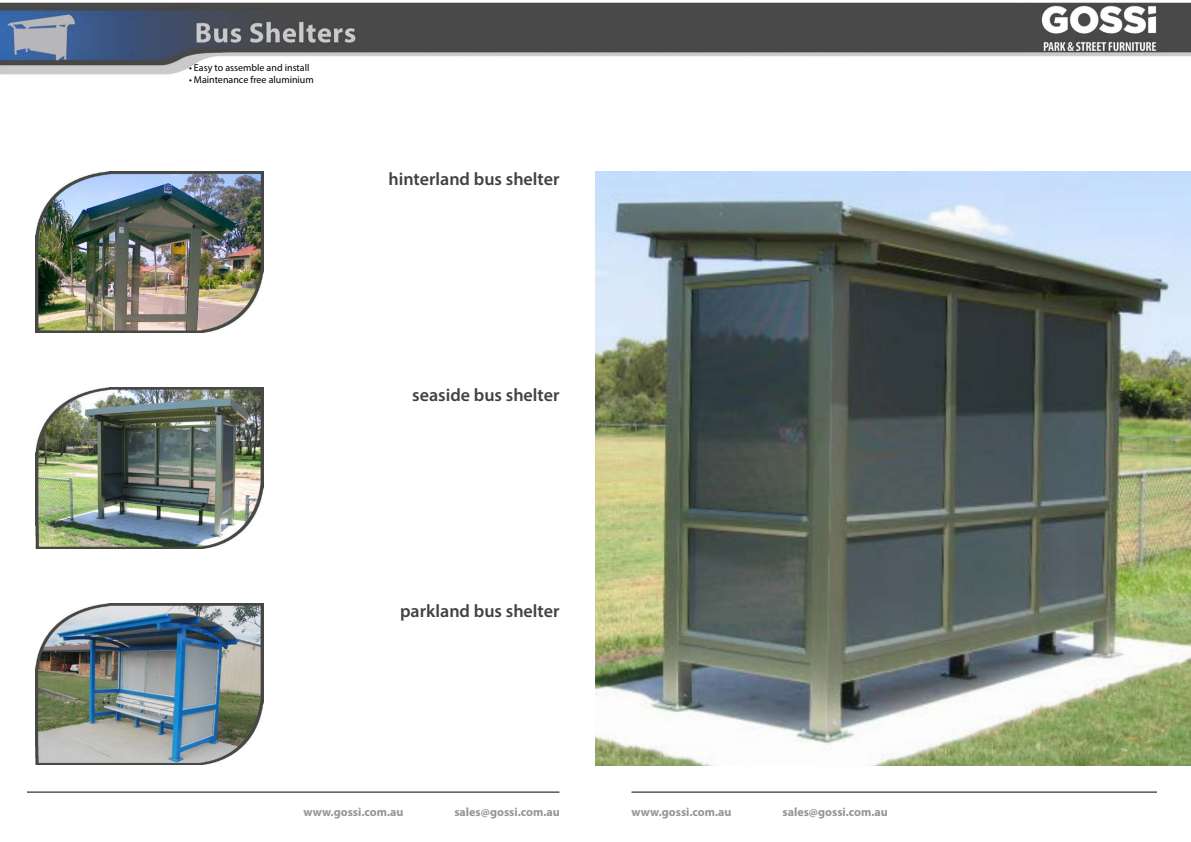
<style>
.page{position:relative;width:1191px;height:842px;background:#fff}
.page>*{position:absolute;margin:0;border:0;box-sizing:border-box;transform-origin:0 0}
.t1{font:600 18px "Myriad Pro";color:#414042}
.t2{font:700 12px "Myriad Pro";color:#939598}
.t3{font:10px "Myriad Pro";color:#000}
</style>
<div class="page">
<hr style="left:631px;top:792px;width:526px;height:1px;background:#000">
<hr style="left:27px;top:792px;width:532px;height:1px;background:#000">
<img style="left:0;top:2px;width:1190px;height:73px">
<img style="left:36px;top:171px;width:227px;height:162px">
<img style="left:36px;top:387px;width:227px;height:162px">
<img style="left:36px;top:603px;width:227px;height:162px">
<img style="left:595px;top:171px;width:596px;height:594px">
<p class="t3" style="left:189px;top:61px;width:122px">• Easy to assemble and install</p>
<p class="t3" style="left:189px;top:73px;width:126px">• Maintenance free aluminium</p>
<p class="t1" style="left:388px;top:167px;width:172px">hinterland bus shelter</p>
<p class="t1" style="left:412px;top:383px;width:149px">seaside bus shelter</p>
<p class="t1" style="left:400px;top:599px;width:161px">parkland bus shelter</p>
<p class="t2" style="left:303px;top:804px;width:102px">www.gossi.com.au</p>
<p class="t2" style="left:454px;top:804px;width:107px">sales@gossi.com.au</p>
<p class="t2" style="left:631px;top:804px;width:102px">www.gossi.com.au</p>
<p class="t2" style="left:782px;top:804px;width:107px">sales@gossi.com.au</p>
</div>
